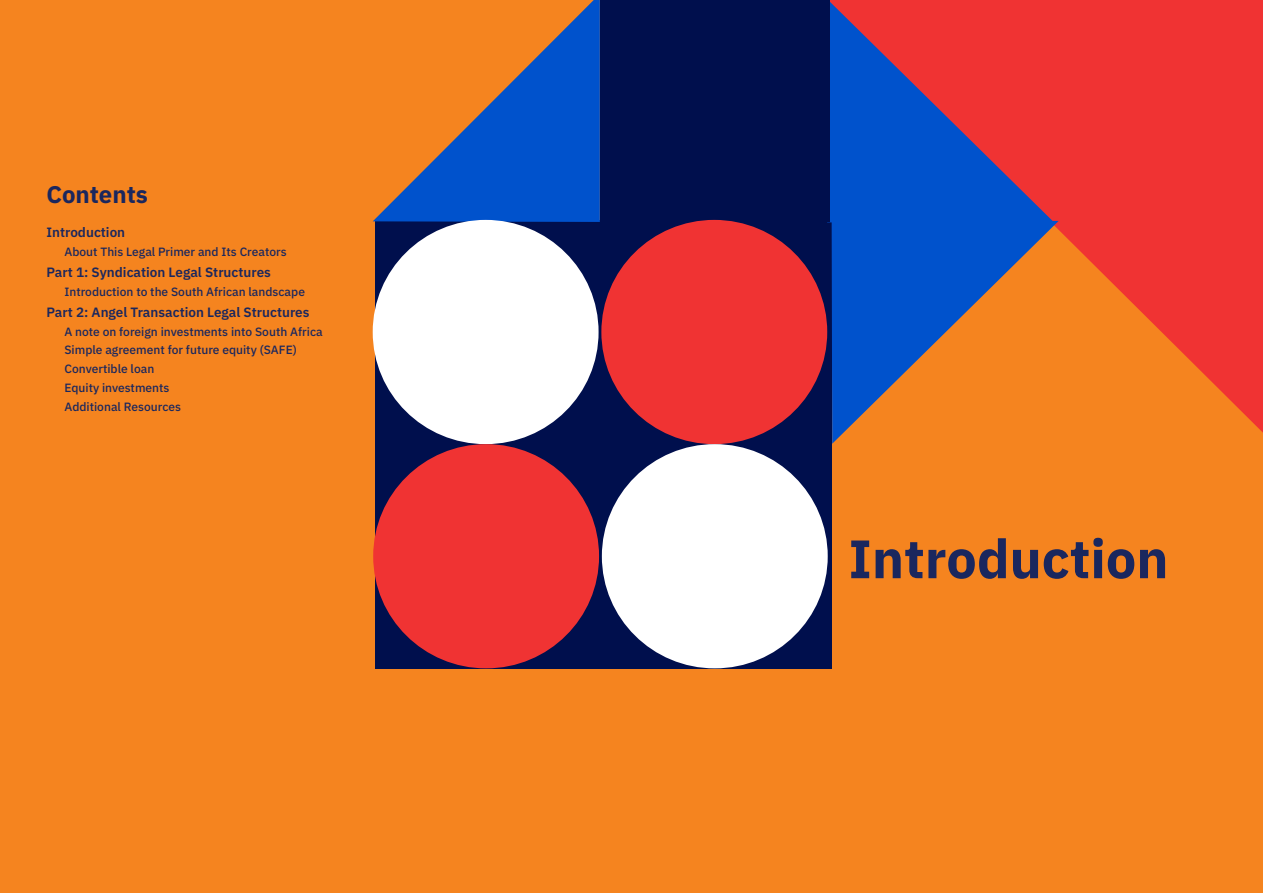
<style>
.page{position:relative;width:1263px;height:893px;background:#f5841f}
.page>*{position:absolute;margin:0;border:0;box-sizing:border-box;transform-origin:0 0}
.t1{font:700 54px "IBM Plex Sans";color:#1a275e}
.t2{font:700 24px "IBM Plex Sans";color:#1a275e}
.t3{font:600 13.5px "IBM Plex Sans";color:#1a275e}
.t4{font:500 12px "IBM Plex Sans";color:#1a275e}
</style>
<div class="page">
<div style="left:376px;top:220px;width:456px;height:448px;background:#000f4d"></div>
<svg style="left:827px;top:0;width:436px;height:433px;fill:#f03333"></svg>
<svg style="left:373px;top:0;width:227px;height:222px;fill:#0052cc"></svg>
<svg style="left:827px;top:0;width:227px;height:222px;background:#78417d"></svg>
<div style="left:600px;top:0;width:229px;height:221px;background:#000f4d"></div>
<div style="left:373px;top:220px;width:226px;height:224px;background:#fff;border-radius:50%"></div>
<div style="left:373px;top:444px;width:226px;height:224px;background:#f03333;border-radius:50%"></div>
<div style="left:601px;top:220px;width:226px;height:224px;background:#f03333;border-radius:50%"></div>
<div style="left:602px;top:444px;width:226px;height:224px;background:#fff;border-radius:50%"></div>
<svg style="left:832px;top:221px;width:227px;height:223px"></svg>
<h2 class="t2" style="left:46px;top:176px;width:103px">Contents</h2>
<p class="t3" style="left:46px;top:222px;width:80px">Introduction</p>
<p class="t4" style="left:64px;top:243px;width:224px">About This Legal Primer and Its Creators</p>
<p class="t3" style="left:46px;top:262px;width:226px">Part 1: Syndication Legal Structures</p>
<p class="t4" style="left:64px;top:282px;width:242px">Introduction to the South African landscape</p>
<p class="t3" style="left:46px;top:301px;width:265px">Part 2: Angel Transaction Legal Structures</p>
<p class="t4" style="left:64px;top:322px;width:260px">A note on foreign investments into South Africa</p>
<p class="t4" style="left:64px;top:341px;width:234px">Simple agreement for future equity (SAFE)</p>
<p class="t4" style="left:64px;top:360px;width:91px">Convertible loan</p>
<p class="t4" style="left:64px;top:379px;width:107px">Equity investments</p>
<p class="t4" style="left:64px;top:398px;width:118px">Additional Resources</p>
<h1 class="t1" style="left:848px;top:516px;width:321px">Introduction</h1>
</div>
